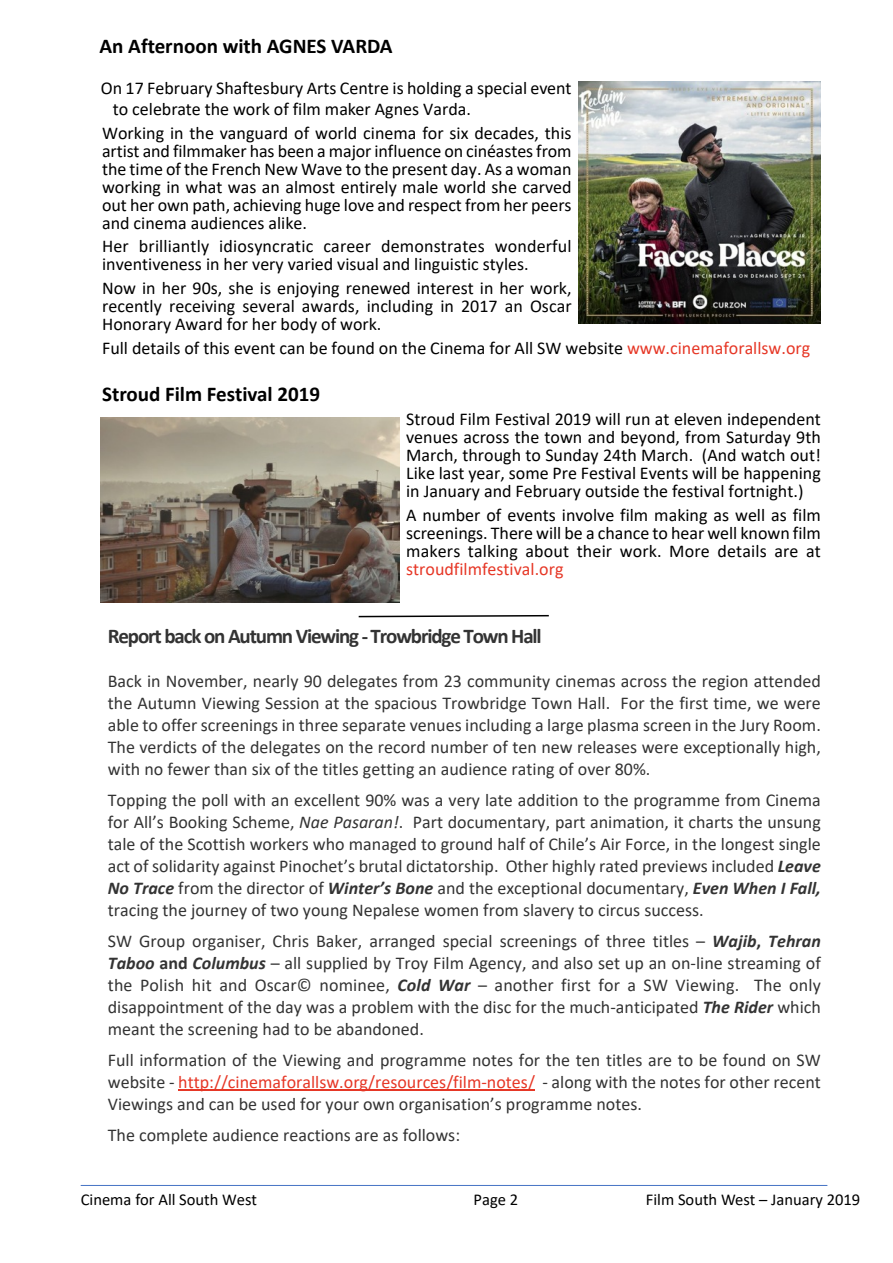
<style>
.page{position:relative;width:893px;height:1263px;background:#fff}
.page>*{position:absolute;margin:0;border:0;box-sizing:border-box;transform-origin:0 0}
.t1{font:700 21px "Calibri";color:#000}
.t2{font:700 21px "Calibri";letter-spacing:-.055em;color:#333}
.t3{font:18px/22px "Calibri";color:#333;text-align:justify}
.t4{font:18px/18px "Calibri";color:#000;text-align:justify}
.t5{font:18px "Calibri";color:#e63726}
.t6{font:16.5px "Calibri";color:#000}
.s1{color:#e63726}
.s2{font-style:italic}
.s3{font-weight:700;font-style:italic}
.s4{font-weight:700}
</style>
<div class="page">
<hr style="left:81px;top:1185px;width:746px;height:1px;background:#4472c4">
<hr style="left:178px;top:1090px;width:357px;height:1px;background:#e63726">
<img style="left:578px;top:81px;width:243px;height:243px">
<img style="left:100px;top:417px;width:299px;height:185px">
<svg style="left:358px;top:614px;width:191px;height:4px"></svg>
<p class="t1" style="left:100px;top:37px;width:295px">An Afternoon with AGNES VARDA</p>
<p class="t4" style="left:113px;top:79px;width:460px;line-height:21px;text-indent:-12px">On 17 February Shaftesbury Arts Centre is holding a special event to celebrate the work of film maker Agnes Varda.</p>
<p class="t4" style="left:102px;top:125px;width:471px">Working in the vanguard of world cinema for six decades, this artist and filmmaker has been a major influence on cinéastes from the time of the French New Wave to the present day. As a woman working in what was an almost entirely male world she carved out her own path, achieving huge love and respect from her peers and cinema audiences alike.</p>
<p class="t4" style="left:102px;top:239px;width:471px">Her brilliantly idiosyncratic career demonstrates wonderful inventiveness in her very varied visual and linguistic styles.</p>
<p class="t4" style="left:102px;top:281px;width:471px">Now in her 90s, she is enjoying renewed interest in her work, recently receiving several awards, including in 2017 an Oscar Honorary Award for her body of work.</p>
<p class="t4" style="left:102px;top:340px;width:710px">Full details of this event can be found on the Cinema for All SW website <span class="s1">www.cinemaforallsw.org</span></p>
<p class="t1" style="left:102px;top:386px;width:219px">Stroud Film Festival 2019</p>
<p class="t4" style="left:406px;top:412px;width:416px">Stroud Film Festival 2019 will run at eleven independent venues across the town and beyond, from Saturday 9th March, through to Sunday 24th March. (And watch out!<br>Like last year, some Pre Festival Events will be happening in January and February outside the festival fortnight.)</p>
<p class="t4" style="left:406px;top:507px;width:416px">A number of events involve film making as well as film screenings. There will be a chance to hear well known film makers talking about their work. More details are at</p>
<p class="t5" style="left:406px;top:561px;width:159px">stroudfilmfestival.org</p>
<p class="t2" style="left:108px;top:628px;width:435px">Report back on Autumn Viewing - Trowbridge Town Hall</p>
<p class="t3" style="left:108px;top:671px;width:715px">Back in November, nearly 90 delegates from 23 community cinemas across the region attended the Autumn Viewing Session at the spacious Trowbridge Town Hall. For the first time, we were able to offer screenings in three separate venues including a large plasma screen in the Jury Room.<br>The verdicts of the delegates on the record number of ten new releases were exceptionally high, with no fewer than six of the titles getting an audience rating of over 80%.</p>
<p class="t3" style="left:108px;top:790px;width:715px">Topping the poll with an excellent 90% was a very late addition to the programme from Cinema for All’s Booking Scheme, <span class="s2">Nae Pasaran!</span>. Part documentary, part animation, it charts the unsung tale of the Scottish workers who managed to ground half of Chile’s Air Force, in the longest single act of solidarity against Pinochet’s brutal dictatorship. Other highly rated previews included <span class="s3">Leave No Trace</span> from the director of <span class="s3">Winter’s Bone</span> and the exceptional documentary, <span class="s3">Even When I Fall, </span>tracing the journey of two young Nepalese women from slavery to circus success.</p>
<p class="t3" style="left:108px;top:931px;width:715px">SW Group organiser, Chris Baker, arranged special screenings of three titles – <span class="s3">Wajib</span><span class="s4">,</span> <span class="s3">Tehran Taboo</span> <span class="s4">and</span> <span class="s3">Columbus</span> – all supplied by Troy Film Agency, and also set up an on-line streaming of the Polish hit and Oscar© nominee, <span class="s3">Cold War</span> – another first for a SW Viewing. The only disappointment of the day was a problem with the disc for the much-anticipated <span class="s3">The Rider</span> which meant the screening had to be abandoned.</p>
<p class="t3" style="left:108px;top:1050px;width:715px">Full information of the Viewing and programme notes for the ten titles are to be found on SW website - <span class="s1">http://cinemaforallsw.org/resources/film-notes/</span> - along with the notes for other recent Viewings and can be used for your own organisation’s programme notes.</p>
<p class="t3" style="left:108px;top:1125px;width:354px">The complete audience reactions are as follows:</p>
<p class="t6" style="left:81px;top:1193px;width:178px">Cinema for All South West</p>
<p class="t6" style="left:474px;top:1193px;width:46px">Page 2</p>
<p class="t6" style="left:646px;top:1193px;width:216px">Film South West – January 2019</p>
</div>
